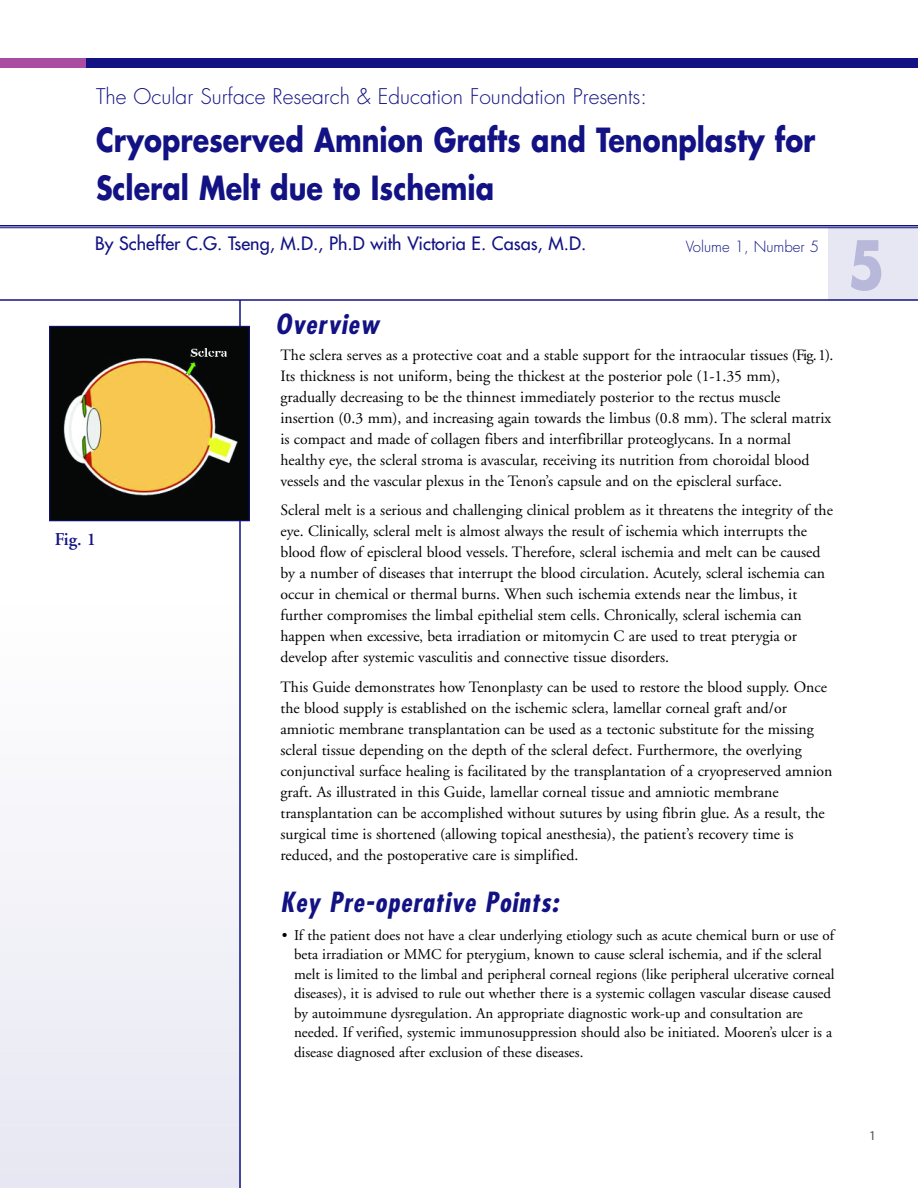
<style>
.page{position:relative;width:918px;height:1188px;background:#fff}
.page>*{position:absolute;margin:0;border:0;box-sizing:border-box;transform-origin:0 0}
.t1{font:700 64.8px "Futura";color:#b8b8da;scale:.83 1}
.t2{font:700 32.4px/48px "Futura";color:#121284;scale:.83 1}
.t3{font:italic 700 condensed 27px "Futura";color:#121284}
.t4{font:300 21px "Futura";color:#121284}
.t5{font:18px "Futura";color:#121284}
.t6{font:600 18px "Adobe Garamond";color:#121284}
.t7{font:15.75px/21px "Adobe Garamond";color:#000}
.t8{font:15px/19.5px "Adobe Garamond";color:#000}
.t9{font:300 15px "Futura";color:#121284}
.t10{font:13.5px "Myriad MM 400 600";color:#485761}
</style>
<div class="page">
<div style="left:0;top:685px;width:241px;height:16px;background:#fbfbfd"></div>
<div style="left:0;top:710px;width:241px;height:16px;background:#fafafc"></div>
<div style="left:0;top:734px;width:241px;height:17px;background:#f9f9fc"></div>
<div style="left:0;top:759px;width:241px;height:17px;background:#f8f8fb"></div>
<div style="left:0;top:784px;width:241px;height:16px;background:#f7f7fb"></div>
<div style="left:0;top:808px;width:241px;height:17px;background:#f6f6fa"></div>
<div style="left:0;top:833px;width:241px;height:17px;background:#f5f5fa"></div>
<div style="left:0;top:858px;width:241px;height:16px;background:#f4f4f9"></div>
<div style="left:0;top:883px;width:241px;height:16px;background:#f3f3f9"></div>
<div style="left:0;top:907px;width:241px;height:17px;background:#f2f2f8"></div>
<div style="left:0;top:932px;width:241px;height:17px;background:#f1f1f8"></div>
<div style="left:0;top:957px;width:241px;height:16px;background:#f0f0f7"></div>
<div style="left:0;top:981px;width:241px;height:17px;background:#efeff7"></div>
<div style="left:0;top:1006px;width:241px;height:17px;background:#eeeef6"></div>
<div style="left:0;top:1031px;width:241px;height:16px;background:#ededf6"></div>
<div style="left:0;top:1055px;width:241px;height:17px;background:#ececf5"></div>
<div style="left:0;top:1080px;width:241px;height:17px;background:#ebebf5"></div>
<div style="left:0;top:1105px;width:241px;height:16px;background:#eaeaf4"></div>
<div style="left:0;top:1130px;width:241px;height:16px;background:#e9e9f4"></div>
<div style="left:0;top:1154px;width:241px;height:17px;background:#e8e8f3"></div>
<div style="left:0;top:1179px;width:241px;height:9px;background:#e7e7f3"></div>
<div style="left:828px;top:227px;width:90px;height:73px;background:#e7e7f3"></div>
<div style="left:0;top:58px;width:918px;height:10px;background:#121284"></div>
<div style="left:0;top:58px;width:86px;height:10px;background:#a94ca2"></div>
<hr style="left:0;top:225px;width:918px;height:1px;background:#121284">
<hr style="left:0;top:227px;width:918px;height:1px;background:#121284">
<hr style="left:0;top:299px;width:918px;height:2px;background:#121284">
<hr style="left:239px;top:300px;width:2px;height:888px;background:#121284">
<img style="left:51px;top:328px;width:197px;height:191px">
<div style="left:49px;top:326px;width:201px;height:195px;border:1px solid #121284"></div>
<h3 class="t4" style="left:96px;top:87px;width:553px">The Ocular Surface Research &amp; Education Foundation Presents:</h3>
<h2 class="t2" style="left:96px;top:119px;width:868px">Cryopreserved Amnion Grafts and Tenonplasty for<br>Scleral Melt due to Ischemia</h2>
<p class="t5" style="left:95px;top:234px;width:493px">By Scheffer C.G. Tseng, M.D., Ph.D with Victoria E. Casas, M.D.</p>
<p class="t9" style="left:686px;top:240px;width:135px">Volume 1, Number 5</p>
<h1 class="t1" style="left:848px;top:235px;width:46px">5</h1>
<p class="t6" style="left:55px;top:532px;width:43px">Fig. 1</p>
<h3 class="t3" style="left:276px;top:312px;width:109px">Overview</h3>
<p class="t7" style="left:280px;top:346px;width:554px">The sclera serves as a protective coat and a stable support for the intraocular tissues (Fig.1).<br>Its thickness is not uniform, being the thickest at the posterior pole (1-1.35 mm), gradually decreasing to be the thinnest immediately posterior to the rectus muscle insertion (0.3 mm), and increasing again towards the limbus (0.8 mm). The scleral matrix is compact and made of collagen fibers and interfibrillar proteoglycans. In a normal healthy eye, the scleral stroma is avascular, receiving its nutrition from choroidal blood vessels and the vascular plexus in the Tenon’s capsule and on the episcleral surface.</p>
<p class="t7" style="left:280px;top:501px;width:554px">Scleral melt is a serious and challenging clinical problem as it threatens the integrity of the eye. Clinically, scleral melt is almost always the result of ischemia which interrupts the blood flow of episcleral blood vessels. Therefore, scleral ischemia and melt can be caused by a number of diseases that interrupt the blood circulation. Acutely, scleral ischemia can occur in chemical or thermal burns. When such ischemia extends near the limbus, it further compromises the limbal epithelial stem cells. Chronically, scleral ischemia can happen when excessive‚ beta irradiation or mitomycin C are used to treat pterygia or develop after systemic vasculitis and connective tissue disorders.</p>
<p class="t7" style="left:280px;top:678px;width:553px">This Guide demonstrates how Tenonplasty can be used to restore the blood supply. Once the blood supply is established on the ischemic sclera, lamellar corneal graft and/or amniotic membrane transplantation can be used as a tectonic substitute for the missing scleral tissue depending on the depth of the scleral defect. Furthermore, the overlying conjunctival surface healing is facilitated by the transplantation of a cryopreserved amnion graft. As illustrated in this Guide, lamellar corneal tissue and amniotic membrane transplantation can be accomplished without sutures by using fibrin glue. As a result, the surgical time is shortened (allowing topical anesthesia), the patient’s recovery time is reduced, and the postoperative care is simplified.</p>
<h3 class="t3" style="left:280px;top:890px;width:284px">Key Pre-operative Points:</h3>
<p class="t8" style="left:294px;top:927px;width:542px;text-indent:-12px">• If the patient does not have a clear underlying etiology such as acute chemical burn or use of beta irradiation or MMC for pterygium, known to cause scleral ischemia, and if the scleral melt is limited to the limbal and peripheral corneal regions (like peripheral ulcerative corneal diseases), it is advised to rule out whether there is a systemic collagen vascular disease caused by autoimmune dysregulation. An appropriate diagnostic work-up and consultation are needed. If verified, systemic immunosuppression should also be initiated. Mooren’s ulcer is a disease diagnosed after exclusion of these diseases.</p>
<p class="t10" style="left:869px;top:1131px;width:8px">1</p>
</div>
